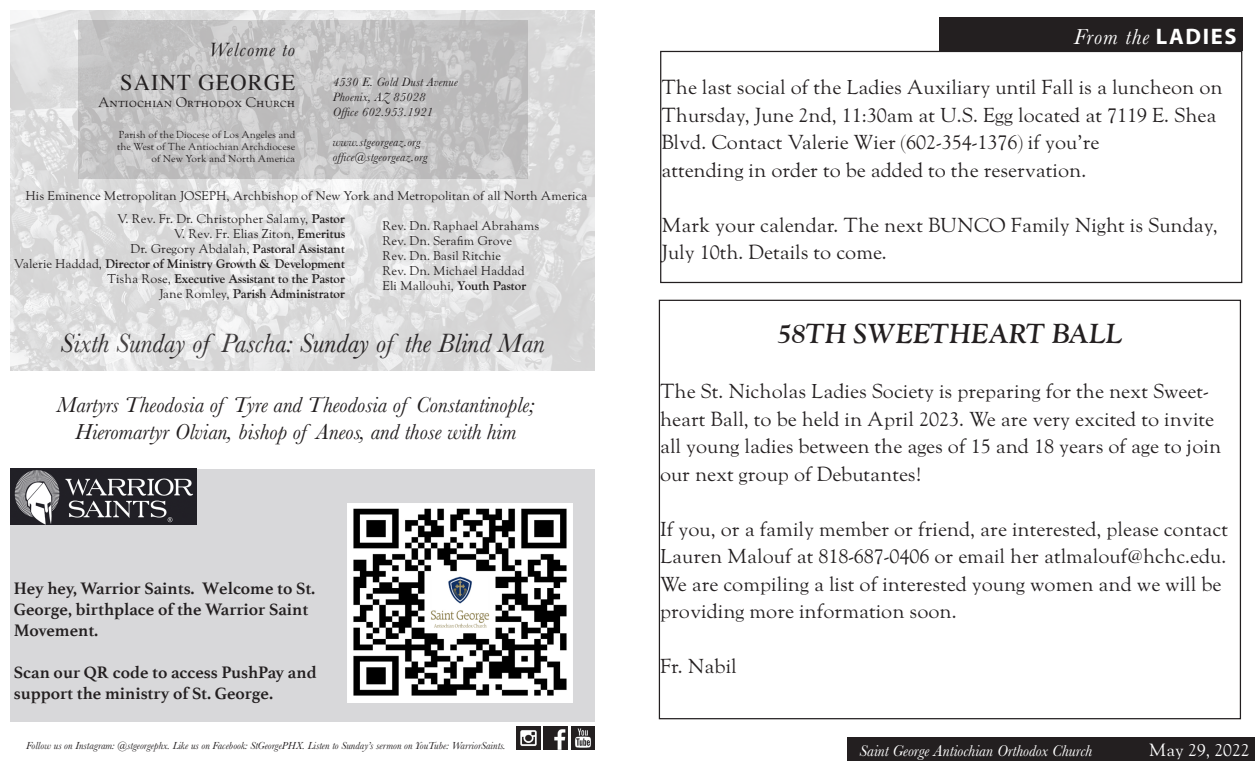
<style>
.page{position:relative;width:1260px;height:765px;background:#fff}
.page>*{position:absolute;margin:0;border:0;box-sizing:border-box;transform-origin:0 0}
.t1{font:italic 27.5px "Baskerville";color:#231f20}
.t2{font:italic 700 27.5px "LTC Goudy Oldstyle Pro";color:#231f20}
.t3{font:italic 22.5px "Baskerville";color:#231f20}
.t4{font:italic 22.5px "Baskerville";letter-spacing:.05em;color:#fff}
.t5{font:22.5px "Times";letter-spacing:.05em;color:#231f20}
.t6{font:20px/27.5px "LTC Goudy Oldstyle Pro";color:#231f20}
.t7{font:italic 20px "Baskerville";letter-spacing:.05em;color:#231f20}
.t8{font:700 17.5px/21px "Athelas";color:#231f20}
.t9{font:17.5px "LTC Goudy Oldstyle Pro";color:#fff}
.t10{font:italic 16.25px "Baskerville";color:#fff}
.t11{font:13.75px "LTC Goudy Oldstyle Pro";color:#231f20}
.t12{font:12.5px "LTC Goudy Oldstyle Pro";color:#231f20}
.t13{font:700 12.5px "LTC Goudy Oldstyle Pro";color:#231f20}
.t14{font:italic 12.5px "Baskerville";letter-spacing:.02em;color:#231f20}
.t15{font:italic 10.62px "Baskerville";color:#231f20}
.t16{font:10px "LTC Goudy Oldstyle Pro";color:#231f20}
.s1{font-weight:700}
.s2{font-weight:400}
.s3{font-family:"Myriad Pro";font-weight:700;font-style:normal}
</style>
<div class="page">
<div style="left:11px;top:469px;width:584px;height:253px;background:#d8d8da"></div>
<div style="left:848px;top:737px;width:407px;height:24px;background:#231f20"></div>
<img style="left:11px;top:10px;width:584px;height:360px">
<svg style="left:78px;top:21px;width:450px;height:158px;background:#c4c3c4"></svg>
<img style="left:517px;top:726px;width:24px;height:24px">
<img style="left:544px;top:726px;width:24px;height:24px">
<img style="left:571px;top:726px;width:24px;height:24px">
<img style="left:11px;top:469px;width:185px;height:55px">
<img style="left:348px;top:503px;width:224px;height:200px">
<div style="left:660px;top:51px;width:582px;height:232px;border:1px solid #231f20"></div>
<div style="left:939px;top:17px;width:303px;height:34px;background:#231f20"></div>
<p class="t7" style="left:209px;top:36px;width:88px">Welcome to</p>
<p class="t5" style="left:120px;top:61px;width:177px">SAINT GEORGE</p>
<p class="t11" style="left:98px;top:94px;width:199px">Antiochian Orthodox Church</p>
<p class="t16" style="left:119px;top:129px;width:178px">Parish of the Diocese of Los Angeles and</p>
<p class="t16" style="left:117px;top:141px;width:180px">the West of The Antiochian Archdiocese</p>
<p class="t16" style="left:152px;top:153px;width:145px">of New York and North America</p>
<p class="t14" style="left:333px;top:73px;width:127px">4530 E. Gold Dust Avenue</p>
<p class="t14" style="left:333px;top:88px;width:94px">Phoenix, AZ 85028</p>
<p class="t14" style="left:333px;top:103px;width:102px">Office 602.953.1921</p>
<p class="t14" style="left:333px;top:133px;width:89px">www.stgeorgeaz.org</p>
<p class="t14" style="left:333px;top:148px;width:96px">office@stgeorgeaz.org</p>
<p class="t12" style="left:25px;top:189px;width:564px">His Eminence Metropolitan JOSEPH, Archbishop of New York and Metropolitan of all North America</p>
<p class="t12" style="left:117px;top:211px;width:229px">V. Rev. Fr. Dr. Christopher Salamy, <span class="s1">Pastor</span></p>
<p class="t12" style="left:174px;top:226px;width:173px">V. Rev. Fr. Elias Ziton, <span class="s1">Emeritus</span></p>
<p class="t12" style="left:131px;top:241px;width:216px">Dr. Gregory Abdalah, <span class="s1">Pastoral Assistant</span></p>
<p class="t13" style="left:14px;top:256px;width:333px"><span class="s2">Valerie Haddad,</span> Director of Ministry Growth &amp; Development</p>
<p class="t13" style="left:107px;top:271px;width:240px"><span class="s2">Tisha Rose,</span> Executive Assistant to the Pastor</p>
<p class="t13" style="left:159px;top:286px;width:187px"><span class="s2">Jane Romley,</span> Parish Administrator</p>
<p class="t12" style="left:383px;top:219px;width:158px">Rev. Dn. Raphael Abrahams</p>
<p class="t12" style="left:383px;top:234px;width:131px">Rev. Dn. Serafim Grove</p>
<p class="t12" style="left:383px;top:249px;width:120px">Rev. Dn. Basil Ritchie</p>
<p class="t12" style="left:383px;top:264px;width:144px">Rev. Dn. Michael Haddad</p>
<p class="t12" style="left:383px;top:279px;width:145px">Eli Mallouhi, <span class="s1">Youth Pastor</span></p>
<p class="t1" style="left:61px;top:325px;width:486px">Sixth Sunday of Pascha: Sunday of the Blind Man</p>
<p class="t3" style="left:57px;top:389px;width:480px">Martyrs Theodosia of Tyre and Theodosia of Constantinople;</p>
<p class="t3" style="left:75px;top:416px;width:443px">Hieromartyr Olvian, bishop of Aneos, and those with him</p>
<p class="t8" style="left:14px;top:578px;width:303px">Hey hey, Warrior Saints. Welcome to St.<br>George, birthplace of the Warrior Saint<br>Movement.</p>
<p class="t8" style="left:14px;top:662px;width:304px">Scan our QR code to access PushPay and support the ministry of St. George.</p>
<p class="t4" style="left:1074px;top:22px;width:164px">From the <span class="s3">LADIES</span></p>
<p class="t6" style="left:661px;top:74px;width:563px">The last social of the Ladies Auxiliary until Fall is a luncheon on<br>Thursday, June 2nd, 11:30am at U.S. Egg located at 7119 E. Shea<br>Blvd. Contact Valerie Wier (602-354-1376) if you’re</p>
<p class="t6" style="left:661px;top:157px;width:427px">attending in order to be added to the reservation.</p>
<p class="t6" style="left:661px;top:212px;width:558px">Mark your calendar. The next BUNCO Family Night is Sunday,<br>July 10th. Details to come.</p>
<p class="t2" style="left:778px;top:316px;width:346px">58TH SWEETHEART BALL</p>
<p class="t6" style="left:660px;top:378px;width:563px">The St. Nicholas Ladies Society is preparing for the next Sweet&shy;heart Ball, to be held in April 2023. We are very excited to invite all young ladies between the ages of 15 and 18 years of age to join our next group of Debutantes!</p>
<p class="t6" style="left:660px;top:515px;width:570px">If you, or a family member or friend, are interested, please contact Lauren Malouf at 818-687-0406 or email her atlmalouf@hchc.edu.<br>We are compiling a list of interested young women and we will be providing more information soon.</p>
<p class="t6" style="left:660px;top:653px;width:78px">Fr. Nabil</p>
<p class="t15" style="left:26px;top:739px;width:481px">Follow us on Instagram: @stgeorgephx. Like us on Facebook: StGeorgePHX. Listen to Sunday’s sermon on YouTube: WarriorSaints.</p>
<p class="t10" style="left:860px;top:740px;width:234px">Saint George Antiochian Orthodox Church</p>
<p class="t9" style="left:1149px;top:740px;width:102px">May 29, 2022</p>
</div>
